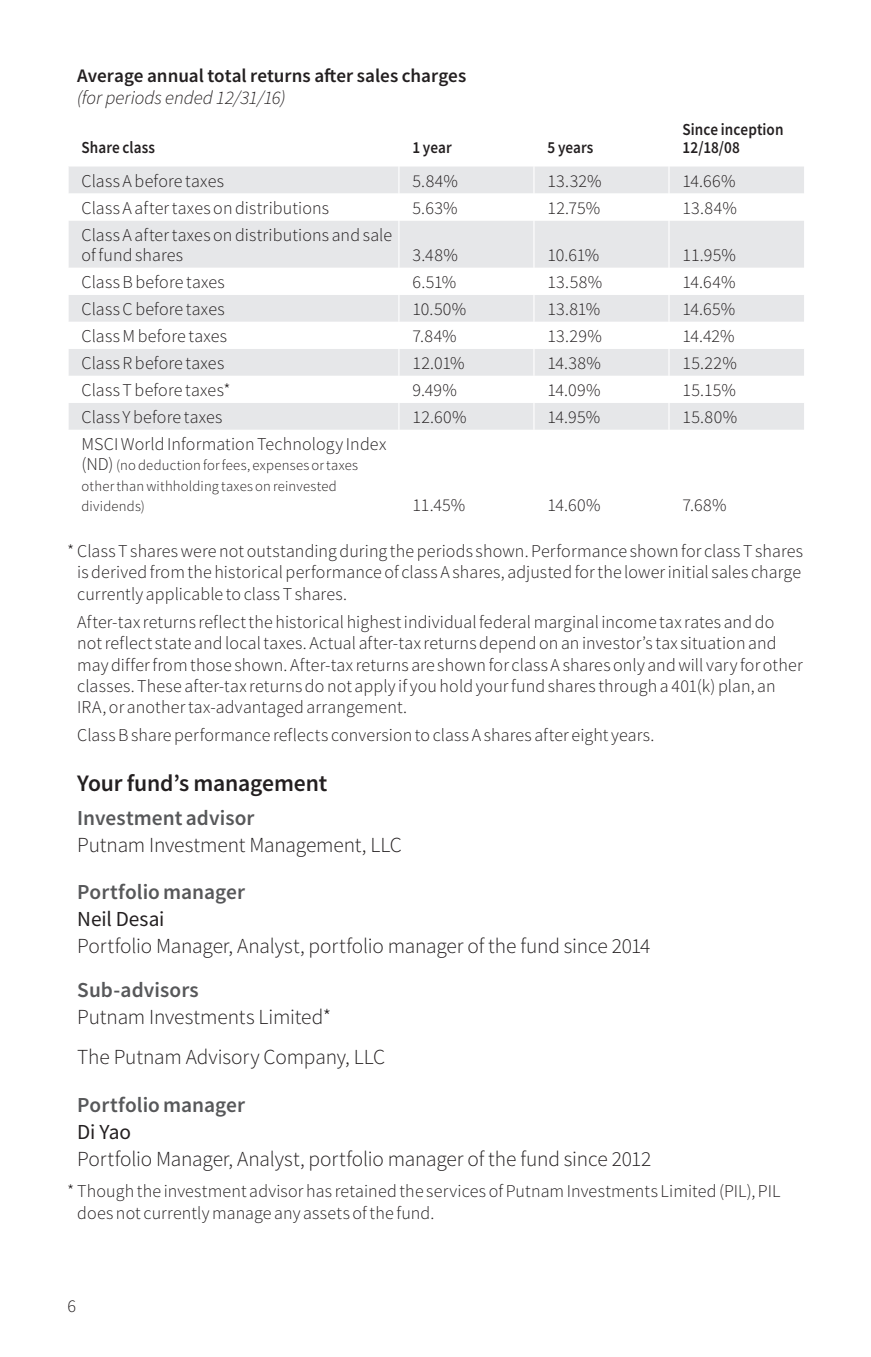
<style>
.page{position:relative;width:871px;height:1357px;background:#fff}
.page>*{position:absolute;margin:0;border:0;box-sizing:border-box;transform-origin:0 0}
.SubHead_1{font:600 23.62px "Source Sans Pro";letter-spacing:-.01em;color:#231f20}
.Text{font:300 21.38px "Source Sans Pro";letter-spacing:-.005em;color:#231f20}
.PortMgr_Single{font:300 21.38px/27px "Source Sans Pro";letter-spacing:-.01em;color:#231f20}
.PortMgr{font:300 21.38px/27px "Source Sans Pro";letter-spacing:-.01em;color:#231f20}
.SubHead_2{font:600 21.38px "Source Sans Pro";letter-spacing:.005em;color:#57585a}
.SubHead_3{font:600 19.12px/22.5px "Source Sans Pro";color:#231f20}
.Foot_no_symbol{font:300 18px/21.4px "Source Sans Pro";letter-spacing:.01em;color:#231f20}
.Table_Left{font:300 18px/20.2px "Source Sans Pro";letter-spacing:.01em;color:#231f20}
.Foot_symbol2{font:300 18px/21.4px "Source Sans Pro";letter-spacing:.005em;color:#231f20;text-align:justify}
.Table_ColHd_Left{font:600 16.88px/18px "Source Sans Pro";letter-spacing:.005em;color:#231f20;scale:.9 1}
.Table_Left-2{font:300 14.62px/20.2px "Source Sans Pro";letter-spacing:.015em;color:#231f20}
.s1{font-weight:300;font-style:italic}
.s2{font-size:18px}
.s3{font-weight:400}
</style>
<div class="page">
<div style="left:69px;top:166px;width:735px;height:27px;background:#e6e7e9"></div>
<svg style="left:69px;top:221px;width:735px;height:209px;fill:#e6e7e9"></svg>
<svg style="left:398px;top:166px;width:1px;height:27px"></svg>
<svg style="left:533px;top:166px;width:1px;height:27px"></svg>
<svg style="left:668px;top:166px;width:1px;height:27px"></svg>
<hr style="left:398px;top:220px;width:1px;height:48px;background:#fff">
<hr style="left:533px;top:220px;width:1px;height:48px;background:#fff">
<hr style="left:668px;top:220px;width:1px;height:48px;background:#fff">
<svg style="left:398px;top:268px;width:1px;height:162px"></svg>
<svg style="left:533px;top:268px;width:1px;height:162px"></svg>
<svg style="left:668px;top:268px;width:1px;height:162px"></svg>
<p class="SubHead_3" style="left:77px;top:64px;width:390px">Average annual total returns after sales charges <span class="s1">(for periods ended 12/31/16)</span></p>
<p class="Table_ColHd_Left" style="left:82px;top:138px;width:83px">Share class</p>
<p class="Table_ColHd_Left" style="left:412px;top:138px;width:45px">1 year</p>
<p class="Table_ColHd_Left" style="left:547px;top:138px;width:53px">5 years</p>
<p class="Table_ColHd_Left" style="left:682px;top:120px;width:114px">Since inception<br>12/18/08</p>
<p class="Table_Left" style="left:82px;top:171px;width:144px">Class A before taxes</p>
<p class="Table_Left" style="left:412px;top:171px;width:47px">5.84%</p>
<p class="Table_Left" style="left:547px;top:171px;width:56px">13.32%</p>
<p class="Table_Left" style="left:682px;top:171px;width:54px">14.66%</p>
<p class="Table_Left" style="left:82px;top:198px;width:249px">Class A after taxes on distributions</p>
<p class="Table_Left" style="left:412px;top:198px;width:47px">5.63%</p>
<p class="Table_Left" style="left:547px;top:198px;width:54px">12.75%</p>
<p class="Table_Left" style="left:682px;top:198px;width:56px">13.84%</p>
<p class="Table_Left" style="left:82px;top:225px;width:312px">Class A after taxes on distributions and sale of fund shares</p>
<p class="Table_Left" style="left:412px;top:245px;width:47px">3.48%</p>
<p class="Table_Left" style="left:547px;top:245px;width:53px">10.61%</p>
<p class="Table_Left" style="left:682px;top:245px;width:55px">11.95%</p>
<p class="Table_Left" style="left:82px;top:272px;width:145px">Class B before taxes</p>
<p class="Table_Left" style="left:412px;top:272px;width:46px">6.51%</p>
<p class="Table_Left" style="left:547px;top:272px;width:56px">13.58%</p>
<p class="Table_Left" style="left:682px;top:272px;width:54px">14.64%</p>
<p class="Table_Left" style="left:82px;top:299px;width:145px">Class C before taxes</p>
<p class="Table_Left" style="left:412px;top:299px;width:56px">10.50%</p>
<p class="Table_Left" style="left:547px;top:299px;width:54px">13.81%</p>
<p class="Table_Left" style="left:682px;top:299px;width:54px">14.65%</p>
<p class="Table_Left" style="left:82px;top:326px;width:147px">Class M before taxes</p>
<p class="Table_Left" style="left:412px;top:326px;width:46px">7.84%</p>
<p class="Table_Left" style="left:547px;top:326px;width:56px">13.29%</p>
<p class="Table_Left" style="left:682px;top:326px;width:54px">14.42%</p>
<p class="Table_Left" style="left:82px;top:353px;width:144px">Class R before taxes</p>
<p class="Table_Left" style="left:412px;top:353px;width:54px">12.01%</p>
<p class="Table_Left" style="left:547px;top:353px;width:55px">14.38%</p>
<p class="Table_Left" style="left:682px;top:353px;width:56px">15.22%</p>
<p class="Table_Left" style="left:82px;top:380px;width:151px">Class T before taxes*</p>
<p class="Table_Left" style="left:412px;top:380px;width:46px">9.49%</p>
<p class="Table_Left" style="left:547px;top:380px;width:55px">14.09%</p>
<p class="Table_Left" style="left:682px;top:380px;width:55px">15.15%</p>
<p class="Table_Left" style="left:82px;top:407px;width:142px">Class Y before taxes</p>
<p class="Table_Left" style="left:412px;top:407px;width:56px">12.60%</p>
<p class="Table_Left" style="left:547px;top:407px;width:54px">14.95%</p>
<p class="Table_Left" style="left:682px;top:407px;width:56px">15.80%</p>
<p class="Table_Left" style="left:82px;top:434px;width:306px">MSCI World Information Technology Index</p>
<p class="Table_Left-2" style="left:82px;top:455px;width:278px"><span class="s2">(ND)</span> (no deduction for fees, expenses or taxes other than withholding taxes on reinvested dividends)</p>
<p class="Table_Left" style="left:412px;top:495px;width:54px">11.45%</p>
<p class="Table_Left" style="left:547px;top:495px;width:55px">14.60%</p>
<p class="Table_Left" style="left:682px;top:495px;width:46px">7.68%</p>
<p class="Foot_symbol2" style="left:77px;top:540px;width:727px;text-indent:-10px">* Class T shares were not outstanding during the periods shown. Performance shown for class T shares is derived from the historical performance of class A shares, adjusted for the lower initial sales charge currently applicable to class T shares.</p>
<p class="Foot_no_symbol" style="left:77px;top:611px;width:727px">After-tax returns reflect the historical highest individual federal marginal income tax rates and do not reflect state and local taxes. Actual after-tax returns depend on an investor’s tax situation and may differ from those shown. After-tax returns are shown for class A shares only and will vary for other classes. These after-tax returns do not apply if you hold your fund shares through a 401(k) plan, an IRA, or another tax-advantaged arrangement.</p>
<p class="Foot_no_symbol" style="left:77px;top:725px;width:579px">Class B share performance reflects conversion to class A shares after eight years.</p>
<p class="SubHead_1" style="left:77px;top:768px;width:251px">Your fund’s management</p>
<p class="SubHead_2" style="left:77px;top:803px;width:179px">Investment advisor</p>
<p class="Text" style="left:77px;top:831px;width:326px">Putnam Investment Management, LLC</p>
<p class="SubHead_2" style="left:77px;top:878px;width:169px">Portfolio manager</p>
<p class="PortMgr_Single" style="left:77px;top:905px;width:575px"><span class="s3">Neil Desai<br></span>Portfolio Manager, Analyst, portfolio manager of the fund since 2014</p>
<p class="SubHead_2" style="left:77px;top:976px;width:123px">Sub-advisors</p>
<p class="Text" style="left:77px;top:1004px;width:256px">Putnam Investments Limited*</p>
<p class="Text" style="left:77px;top:1044px;width:309px">The Putnam Advisory Company, LLC</p>
<p class="SubHead_2" style="left:77px;top:1090px;width:169px">Portfolio manager</p>
<p class="PortMgr" style="left:77px;top:1118px;width:576px"><span class="s3">Di Yao<br></span>Portfolio Manager, Analyst, portfolio manager of the fund since 2012</p>
<p class="Foot_symbol2" style="left:77px;top:1180px;width:705px;text-indent:-10px">* Though the investment advisor has retained the services of Putnam Investments Limited (PIL), PIL does not currently manage any assets of the fund.</p>
<p class="Foot_no_symbol" style="left:68px;top:1295px;width:10px">6</p>
</div>
